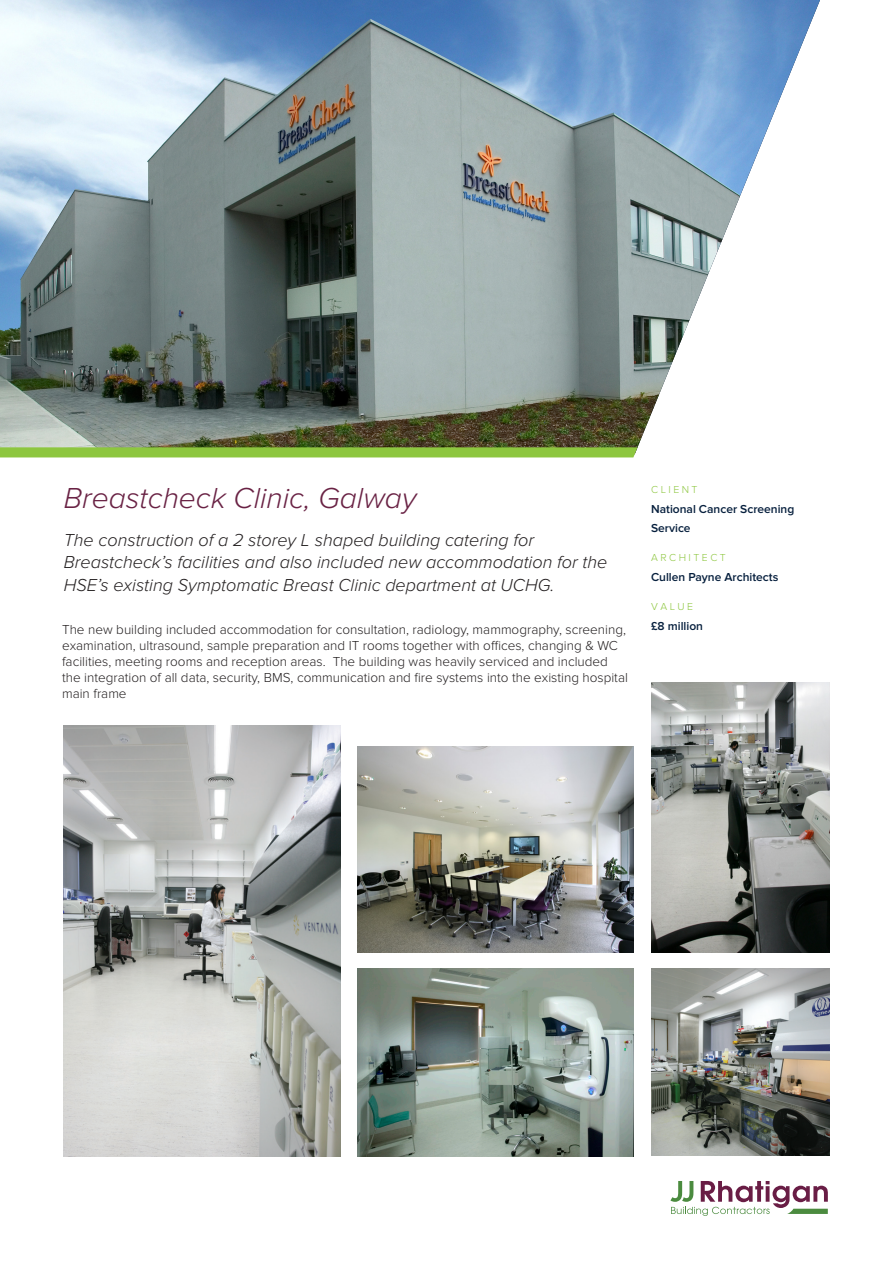
<style>
.page{position:relative;width:893px;height:1263px;background:#fff}
.page>*{position:absolute;margin:0;border:0;box-sizing:border-box;transform-origin:0 0}
.t1{font:italic 300 30px "Proxima Nova";color:#692244}
.Small_Body_Text{font:italic 300 18px/22.5px "Proxima Nova";color:#231f20}
.Small_Body_Text-2{font:300 13.5px/16.2px "Proxima Nova";color:#231f20}
.Intro_Paragraph{font:600 12px/19.5px "Proxima Nova";color:#061f3d}
.Intro_Paragraph-2{font:300 10.5px "Proxima Nova";letter-spacing:.24em;color:#8dc63f}
</style>
<div class="page">
<svg style="left:670px;top:1181px;width:158px;height:35px"></svg>
<img style="left:0;top:0;width:820px;height:449px">
<svg style="left:0;top:447px;width:637px;height:10px;background:#8bc23f"></svg>
<img style="left:357px;top:968px;width:276px;height:189px">
<img style="left:651px;top:682px;width:178px;height:270px">
<img style="left:357px;top:747px;width:276px;height:205px">
<img style="left:652px;top:968px;width:177px;height:188px">
<img style="left:64px;top:725px;width:277px;height:432px">
<p class="t1" style="left:64px;top:482px;width:354px">Breastcheck Clinic, Galway</p>
<p class="Intro_Paragraph-2" style="left:651px;top:483px;width:48px">CLIENT</p>
<p class="Intro_Paragraph" style="left:651px;top:499px;width:145px">National Cancer Screening<br>Service</p>
<p class="Intro_Paragraph-2" style="left:651px;top:552px;width:76px">ARCHITECT</p>
<p class="Intro_Paragraph" style="left:651px;top:567px;width:129px">Cullen Payne Architects</p>
<p class="Intro_Paragraph-2" style="left:651px;top:600px;width:44px">VALUE</p>
<p class="Intro_Paragraph" style="left:651px;top:616px;width:53px">£8 million</p>
<p class="Small_Body_Text" style="left:64px;top:529px;width:545px">The construction of a 2 storey L shaped building catering for<br>Breastcheck’s facilities and also included new accommodation for the<br>HSE’s existing Symptomatic Breast Clinic department at UCHG.</p>
<p class="Small_Body_Text-2" style="left:62px;top:621px;width:567px">The new building included accommodation for consultation, radiology, mammography, screening, examination, ultrasound, sample preparation and IT rooms together with offices, changing &amp; WC facilities, meeting rooms and reception areas. The building was heavily serviced and included the integration of all data, security, BMS, communication and fire systems into the existing hospital main frame</p>
</div>
